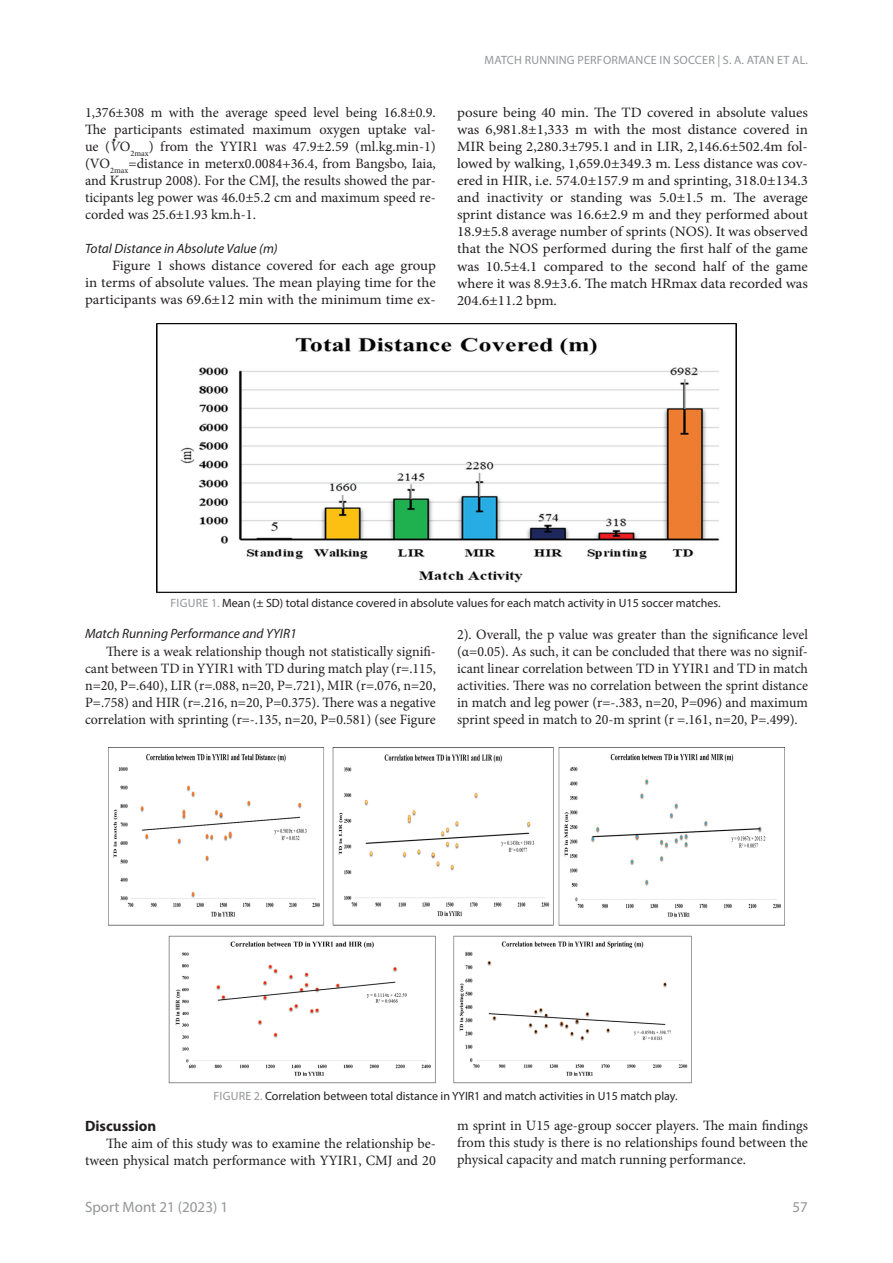
<style>
.page{position:relative;width:893px;height:1263px;background:#fff}
.page>*{position:absolute;margin:0;border:0;box-sizing:border-box;transform-origin:0 0}
.t1{font:15px "Myriad Pro";color:#939598}
.t2{font:700 15px "Myriad Pro";color:#231f20}
.t3{font:14.25px/17.1px "Minion Pro";color:#231f20;text-align:justify}
.t4{font:14.25px/17.1px "Minion Pro";color:#231f20;text-align:justify;scale:1.05 1}
.t5{font:italic 13.5px "Myriad Pro";color:#231f20}
.t6{font:12px "Myriad Pro";color:#231f20}
.t7{font:12px "Myriad Pro";letter-spacing:.02em;color:#939598}
.t8{font:9px "Bookman Old Style";color:#231f20}
.s1{font-style:italic}
.s2{color:#939598}
</style>
<div class="page">
<img style="left:156px;top:324px;width:580px;height:269px">
<img style="left:108px;top:748px;width:677px;height:336px">
<p class="t3" style="left:85px;top:104px;width:352px">1,376±308 m with the average speed level being 16.8±0.9.<br>The participants estimated maximum oxygen uptake val&shy;ue (<span class="s1">V</span>O<sub>2max</sub>) from the YYIR1 was 47.9±2.59 (ml.kg.min-1) (VO<sub>2max</sub>=distance in meterx0.0084+36.4, from Bangsbo, Iaia, and Krustrup 2008). For the CMJ, the results showed the par&shy;ticipants leg power was 46.0±5.2 cm and maximum speed re&shy;corded was 25.6±1.93 km.h-1.</p>
<p class="t5" style="left:85px;top:240px;width:194px">Total Distance in Absolute Value (m)</p>
<p class="t4" style="left:85px;top:257px;width:336px;text-indent:27px">Figure 1 shows distance covered for each age group in terms of absolute values. The mean playing time for the participants was 69.6±12 min with the minimum time ex-</p>
<p class="t8" style="left:112px;top:134px;width:6px">•</p>
<p class="t7" style="left:485px;top:53px;width:325px">MATCH RUNNING PERFORMANCE IN SOCCER | S. A. ATAN ET AL.</p>
<p class="t4" style="left:457px;top:104px;width:336px">posure being 40 min. The TD covered in absolute values was 6,981.8±1,333 m with the most distance covered in MIR being 2,280.3±795.1 and in LIR, 2,146.6±502.4m fol&shy;lowed by walking, 1,659.0±349.3 m. Less distance was cov&shy;ered in HIR, i.e. 574.0±157.9 m and sprinting, 318.0±134.3 and inactivity or standing was 5.0±1.5 m. The average sprint distance was 16.6±2.9 m and they performed about 18.9±5.8 average number of sprints (NOS). It was observed that the NOS performed during the first half of the game was 10.5±4.1 compared to the second half of the game where it was 8.9±3.6. The match HRmax data recorded was 204.6±11.2 bpm.</p>
<p class="t6" style="left:171px;top:596px;width:551px"><span class="s2">FIGURE 1.</span> Mean (± SD) total distance covered in absolute values for each match activity in U15 soccer matches.</p>
<p class="t5" style="left:85px;top:626px;width:213px">Match Running Performance and YYIR1</p>
<p class="t3" style="left:85px;top:642px;width:352px;text-indent:21px">There is a weak relationship though not statistically signifi&shy;cant between TD in YYIR1 with TD during match play (r=.115, n=20, P=.640), LIR (r=.088, n=20, P=.721), MIR (r=.076, n=20, P=.758) and HIR (r=.216, n=20, P=0.375). There was a negative correlation with sprinting (r=-.135, n=20, P=0.581) (see Figure</p>
<p class="t3" style="left:457px;top:626px;width:352px">2). Overall, the p value was greater than the significance level (α=0.05). As such, it can be concluded that there was no signif&shy;icant linear correlation between TD in YYIR1 and TD in match activities. There was no correlation between the sprint distance in match and leg power (r=-.383, n=20, P=096) and maximum sprint speed in match to 20-m sprint (r =.161, n=20, P=.499).</p>
<p class="t6" style="left:214px;top:1089px;width:466px"><span class="s2">FIGURE 2.</span> Correlation between total distance in YYIR1 and match activities in U15 match play.</p>
<p class="t2" style="left:85px;top:1116px;width:73px">Discussion</p>
<p class="t3" style="left:85px;top:1135px;width:352px;text-align:right">The aim of this study was to examine the relationship be&shy;tween physical match performance with YYIR1, CMJ and 20</p>
<p class="t3" style="left:457px;top:1117px;width:352px">m sprint in U15 age-group soccer players. The main findings from this study is there is no relationships found between the physical capacity and match running performance.</p>
<p class="t1" style="left:85px;top:1197px;width:145px">Sport Mont 21 (2023) 1</p>
<p class="t1" style="left:792px;top:1197px;width:17px">57</p>
</div>
